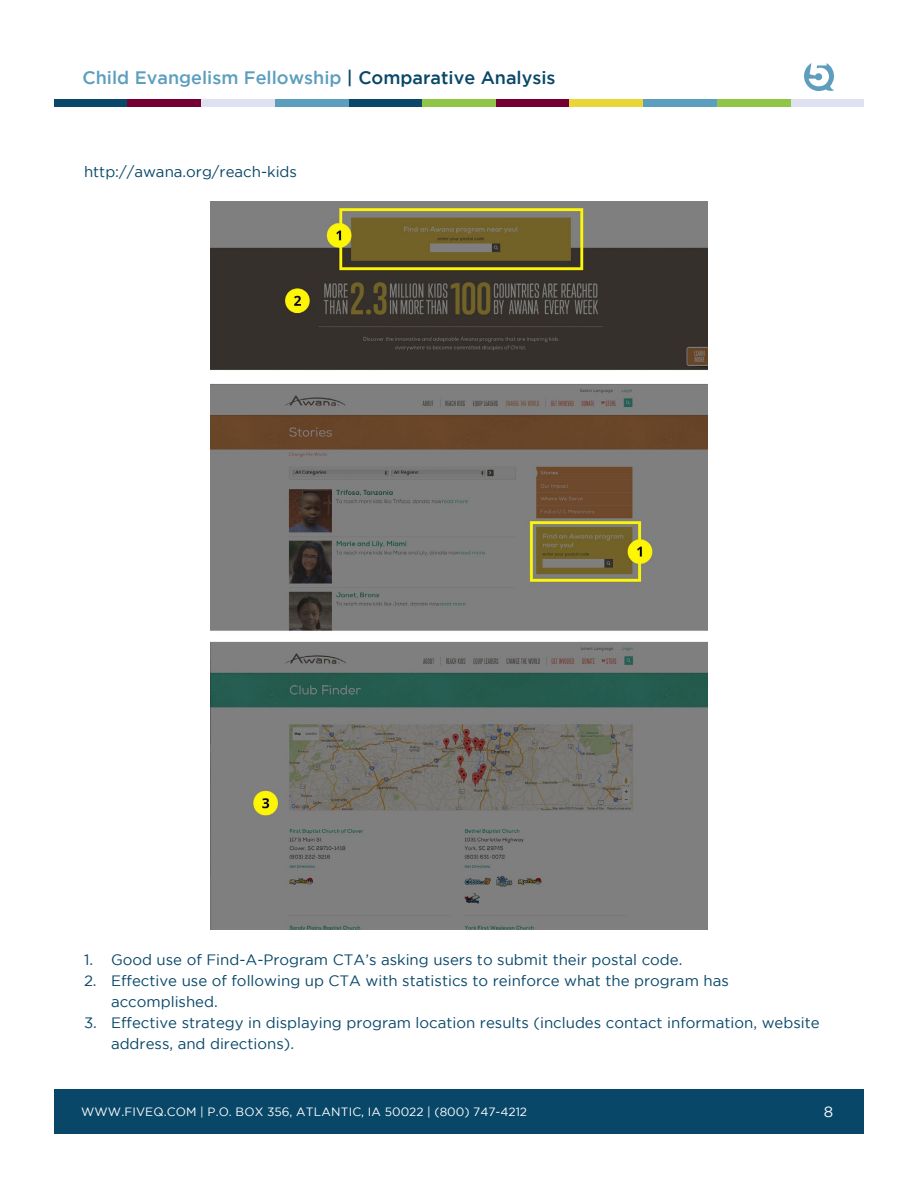
<style>
.page{position:relative;width:918px;height:1188px;background:#fff}
.page>*{position:absolute;margin:0;border:0;box-sizing:border-box;transform-origin:0 0}
.t1{font:500 18px "Gotham";color:#5c9ebe}
.t2{font:15px/21px "Gotham";color:#084768}
.t3{font:15px "Gotham";color:#fff}
.t4{font:12px "Gotham";letter-spacing:.015em;color:#fff}
.s1{color:#084768}
</style>
<div class="page">
<img style="left:210px;top:201px;width:498px;height:728px">
<div style="left:54px;top:1089px;width:810px;height:45px;background:#084768"></div>
<div style="left:54px;top:99px;width:74px;height:7px;background:#094869"></div>
<div style="left:201px;top:99px;width:74px;height:7px;background:#dee1f0"></div>
<div style="left:349px;top:99px;width:73px;height:7px;background:#094869"></div>
<div style="left:496px;top:99px;width:73px;height:7px;background:#760032"></div>
<div style="left:643px;top:99px;width:74px;height:7px;background:#5c9ebe"></div>
<div style="left:790px;top:99px;width:74px;height:7px;background:#dee1f0"></div>
<div style="left:128px;top:99px;width:73px;height:7px;background:#760032"></div>
<div style="left:275px;top:99px;width:74px;height:7px;background:#5c9ebe"></div>
<div style="left:422px;top:99px;width:74px;height:7px;background:#8fc647"></div>
<div style="left:569px;top:99px;width:74px;height:7px;background:#ead637"></div>
<div style="left:717px;top:99px;width:73px;height:7px;background:#8fc647"></div>
<svg style="left:804px;top:63px;width:30px;height:28px"></svg>
<p class="t1" style="left:82px;top:67px;width:475px">Child Evangelism Fellowship <span class="s1">| Comparative Analysis</span></p>
<p class="t2" style="left:84px;top:161px;width:215px">http://awana.org/reach-kids</p>
<p class="t2" style="left:84px;top:949px;width:600px">1. Good use of Find-A-Program CTA’s asking users to submit their postal code.</p>
<p class="t2" style="left:111px;top:970px;width:619px;text-indent:-27px">2. Effective use of following up CTA with statistics to reinforce what the program has accomplished.</p>
<p class="t2" style="left:111px;top:1012px;width:710px;text-indent:-27px">3. Effective strategy in displaying program location results (includes contact information, website address, and directions).</p>
<p class="t4" style="left:81px;top:1105px;width:448px">www.f iveq.com | P.O. Box 356, At lant ic, I A 50022 | (800) 747-4212</p>
<p class="t3" style="left:824px;top:1103px;width:11px">8</p>
</div>
